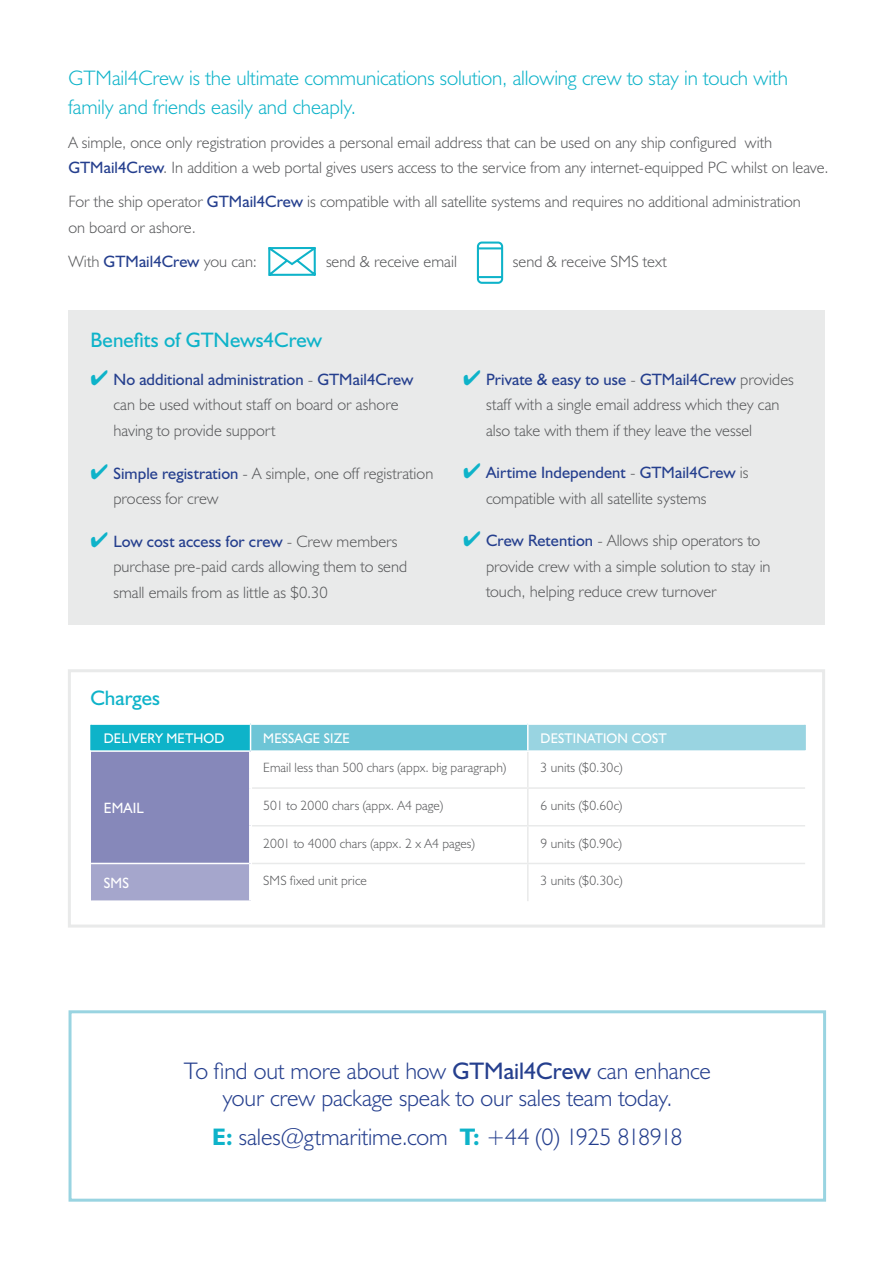
<style>
.page{position:relative;width:893px;height:1263px;background:#fff}
.page>*{position:absolute;margin:0;border:0;box-sizing:border-box;transform-origin:0 0}
.t1{font:300 24px/27px "Humanist 521 BT";letter-spacing:-.005em;color:#253f8e;text-align:center}
.t2{font:300 21px/28.5px "Humanist 521 BT";letter-spacing:-.005em;color:#0eb3c9}
.t3{font:21px "Humanist 521 BT";color:#0eb3c9}
.t4{font:300 16.5px/25.5px "Humanist 521 BT";color:#57585a}
.t5{font:15px "Humanist 521 BT";letter-spacing:.01em;color:#fff;scale:.96 1}
.t6{font:14.1px "Humanist 521 BT";letter-spacing:.01em;color:#fff;scale:.96 1}
.t7{font:300 13.5px "Humanist 521 BT";letter-spacing:.01em;color:#57585a}
.s1{font-weight:400;color:#253f8e}
.s2{color:#0eb3c9}
.s3{font-weight:400}
.s4{font-weight:700;color:#0eb3c9}
</style>
<div class="page">
<div style="left:68px;top:669px;width:757px;height:258px;border:3px solid #e9eaea"></div>
<div style="left:91px;top:723px;width:160px;height:28px;background:#0eb3c9"></div>
<div style="left:251px;top:723px;width:277px;height:28px;background:#6dc5d6"></div>
<div style="left:528px;top:723px;width:277px;height:28px;background:#99d4e1"></div>
<div style="left:91px;top:751px;width:160px;height:112px;background:#8688ba"></div>
<div style="left:91px;top:863px;width:160px;height:38px;background:#a5a6cc"></div>
<hr style="left:90px;top:722px;width:161px;height:3px;background:#fff">
<hr style="left:251px;top:722px;width:277px;height:3px;background:#fff">
<hr style="left:528px;top:722px;width:278px;height:3px;background:#fff">
<hr style="left:249px;top:752px;width:3px;height:36px;background:#fff">
<hr style="left:249px;top:788px;width:3px;height:38px;background:#fff">
<hr style="left:249px;top:826px;width:3px;height:37px;background:#fff">
<hr style="left:249px;top:863px;width:3px;height:37px;background:#fff">
<hr style="left:527px;top:752px;width:2px;height:35px;background:#e9eaea">
<hr style="left:252px;top:787px;width:276px;height:2px;background:#e9eaea">
<hr style="left:528px;top:787px;width:277px;height:2px;background:#e9eaea">
<hr style="left:527px;top:789px;width:2px;height:36px;background:#e9eaea">
<hr style="left:252px;top:825px;width:276px;height:1px;background:#e9eaea">
<hr style="left:528px;top:825px;width:277px;height:1px;background:#e9eaea">
<hr style="left:527px;top:826px;width:2px;height:37px;background:#e9eaea">
<hr style="left:252px;top:863px;width:276px;height:1px;background:#e9eaea">
<hr style="left:528px;top:863px;width:277px;height:1px;background:#e9eaea">
<hr style="left:527px;top:864px;width:2px;height:37px;background:#e9eaea">
<hr style="left:90px;top:725px;width:2px;height:25px;background:#0eb3c9">
<hr style="left:804px;top:725px;width:2px;height:25px;background:#99d4e1">
<hr style="left:91px;top:863px;width:158px;height:1px;background:#fff">
<hr style="left:91px;top:900px;width:161px;height:2px;background:#fff">
<svg style="left:250px;top:725px;width:1px;height:25px"></svg>
<hr style="left:527px;top:725px;width:2px;height:25px;background:#fff">
<hr style="left:90px;top:750px;width:161px;height:2px;background:#fff">
<hr style="left:251px;top:750px;width:277px;height:2px;background:#fff">
<hr style="left:528px;top:750px;width:278px;height:2px;background:#fff">
<div style="left:69px;top:1010px;width:757px;height:192px;border:3px solid #99d4e1"></div>
<div style="left:477px;top:242px;width:26px;height:42px;border:2px solid #0eb3c9;border-radius:4px"></div>
<hr style="left:478px;top:276px;width:25px;height:2px;background:#0eb3c9">
<hr style="left:478px;top:247px;width:25px;height:2px;background:#0eb3c9">
<svg style="left:268px;top:247px;width:48px;height:29px"></svg>
<div style="left:68px;top:310px;width:757px;height:315px;background:#e9eaea"></div>
<p class="t2" style="left:68px;top:63px;width:721px">GTMail4Crew is the ultimate communications solution, allowing crew to stay in touch with family and friends easily and cheaply.</p>
<p class="t4" style="left:68px;top:129px;width:762px">A simple, once only registration provides a personal email address that can be used on any ship configured with<br><span class="s1">GTMail4Crew</span>. In addition a web portal gives users access to the service from any internet-equipped PC whilst on leave.</p>
<p class="t4" style="left:68px;top:188px;width:734px">For the ship operator <span class="s1">GTMail4Crew</span> is compatible with all satellite systems and requires no additional administration on board or ashore.</p>
<p class="t4" style="left:68px;top:248px;width:190px">With <span class="s1">GTMail4Crew</span> you can:</p>
<p class="t4" style="left:326px;top:248px;width:132px">send &amp; receive email</p>
<p class="t4" style="left:513px;top:248px;width:156px">send &amp; receive SMS text</p>
<p class="t3" style="left:90px;top:327px;width:233px">Benefits of GTNews4Crew</p>
<p class="t4" style="left:113px;top:366px;width:302px;text-indent:-23px"><span class="s2">✔</span> <span class="s1">No additional administration</span> - <span class="s1">GTMail4Crew </span>can be used without staff on board or ashore having to provide support</p>
<p class="t4" style="left:113px;top:460px;width:321px;text-indent:-23px"><span class="s2">✔</span> <span class="s1">Simple registration</span> - A simple, one off registration process for crew</p>
<p class="t4" style="left:113px;top:528px;width:295px;text-indent:-23px"><span class="s2">✔</span> <span class="s1">Low cost access for crew</span> - Crew members purchase pre-paid cards allowing them to send small emails from as little as $0.30</p>
<p class="t4" style="left:486px;top:366px;width:309px;text-indent:-23px"><span class="s2">✔</span> <span class="s1">Private &amp; easy to use</span> - <span class="s1">GTMail4Crew</span> provides staff with a single email address which they can also take with them if they leave the vessel</p>
<p class="t4" style="left:486px;top:460px;width:264px;text-indent:-23px"><span class="s2">✔</span> <span class="s1">Airtime Independent</span> - <span class="s1">GTMail4Crew</span> is compatible with all satellite systems</p>
<p class="t4" style="left:486px;top:528px;width:286px;text-indent:-23px"><span class="s2">✔</span> <span class="s1">Crew Retention</span> - Allows ship operators to provide crew with a simple solution to stay in touch, helping reduce crew turnover</p>
<p class="t3" style="left:90px;top:685px;width:71px">Charges</p>
<p class="t6" style="left:104px;top:729px;width:127px">DELIVERY METHOD</p>
<p class="t6" style="left:263px;top:729px;width:92px">MESSAGE SIZE</p>
<p class="t6" style="left:541px;top:729px;width:133px">DESTINATION COST</p>
<p class="t5" style="left:104px;top:798px;width:43px">EMAIL</p>
<p class="t7" style="left:263px;top:759px;width:244px">Email less than 500 chars (appx. big paragraph)</p>
<p class="t7" style="left:541px;top:759px;width:83px">3 units ($0.30c)</p>
<p class="t7" style="left:263px;top:797px;width:181px">501 to 2000 chars (appx. A4 page)</p>
<p class="t7" style="left:541px;top:797px;width:83px">6 units ($0.60c)</p>
<p class="t7" style="left:263px;top:835px;width:213px">2001 to 4000 chars (appx. 2 x A4 pages)</p>
<p class="t7" style="left:541px;top:835px;width:83px">9 units ($0.90c)</p>
<p class="t5" style="left:104px;top:874px;width:28px">SMS</p>
<p class="t7" style="left:263px;top:872px;width:105px">SMS fixed unit price</p>
<p class="t7" style="left:541px;top:872px;width:83px">3 units ($0.30c)</p>
<h1 class="t1" style="left:184px;top:1056px;width:529px">To find out more about how <span class="s3">GTMail4Crew</span> can enhance your crew package speak to our sales team today.</h1>
<h1 class="t1" style="left:212px;top:1123px;width:472px"><span class="s4">E:</span> sales@gtmaritime.com <span class="s4">T:</span> +44 (0) 1925 818918</h1>
</div>
